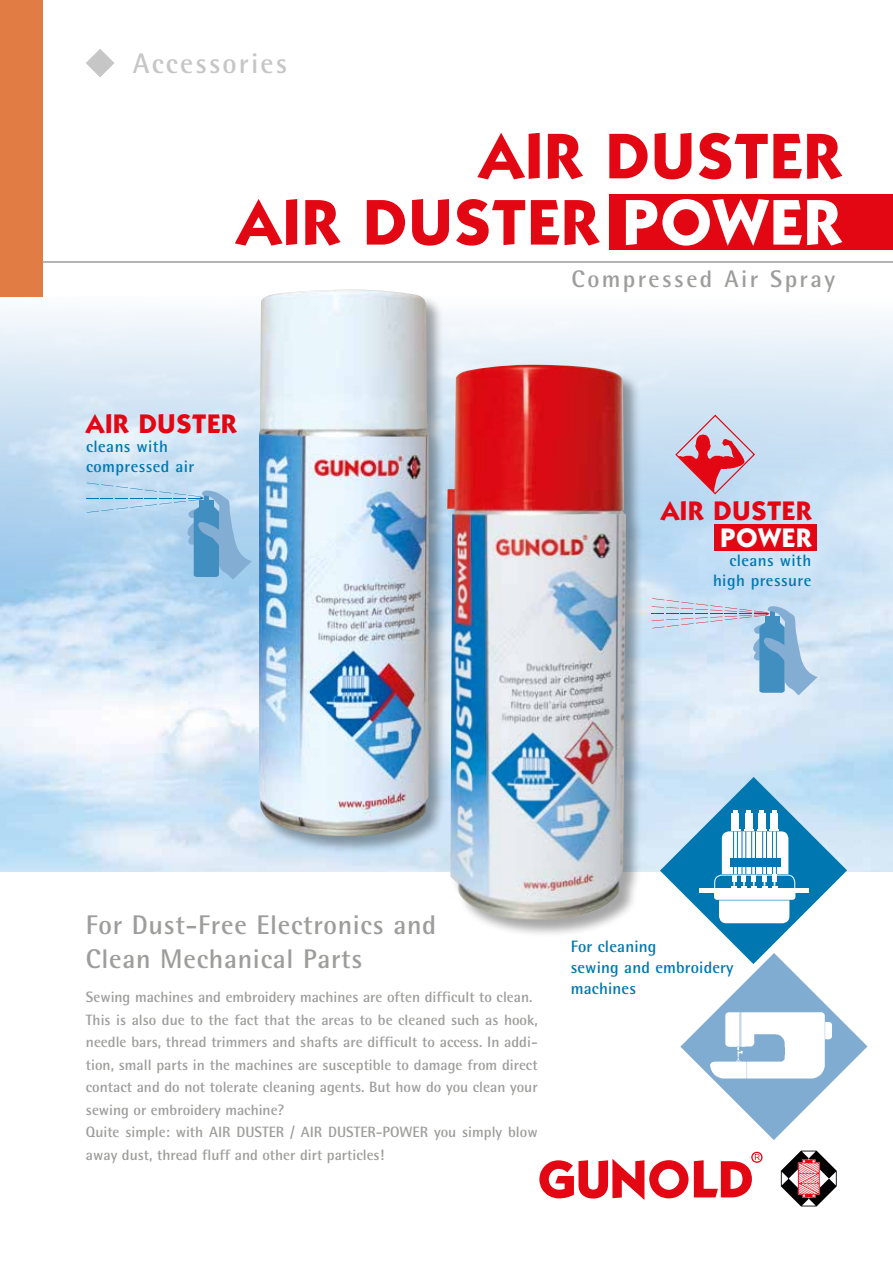
<style>
.page{position:relative;width:893px;height:1263px;background:#fff}
.page>*{position:absolute;margin:0;border:0;box-sizing:border-box;transform-origin:0 0}
.t1{font:700 64.8px/66.2px "Itc Kabel";letter-spacing:.035em;color:#e30613;text-align:right}
.t2{font:700 28.35px "Rotis Semi Sans";letter-spacing:.075em;color:#c6c6c6}
.t3{font:700 27px/34.5px "Rotis Semi Sans";letter-spacing:.025em;color:#9d9d9c}
.t4{font:700 27px "Itc Kabel";letter-spacing:.035em;color:#e30613}
.t5{font:700 27px "Itc Kabel";letter-spacing:.035em;color:#fff}
.t6{font:700 24px "Rotis Semi Sans";letter-spacing:.1em;color:#9d9d9c}
.t7{font:700 16.5px/19.5px "Rotis Semi Sans";letter-spacing:.025em;color:#0077b0}
.t8{font:700 15px/22.5px "Rotis Semi Sans";color:#9d9d9c}
.s1{color:#fff}
</style>
<div class="page">
<img style="left:0;top:312px;width:893px;height:559px">
<svg style="left:86px;top:49px;width:28px;height:28px"></svg>
<div style="left:0;top:0;width:43px;height:297px;background:#e07c44"></div>
<hr style="left:43px;top:261px;width:850px;height:2px;background:#9d9d9c">
<svg style="left:539px;top:1152px;width:223px;height:48px"></svg>
<svg style="left:781px;top:1150px;width:56px;height:56px"></svg>
<div style="left:610px;top:194px;width:283px;height:55px;background:#e30613"></div>
<svg style="left:674px;top:414px;width:82px;height:81px;background:#cca7ba"></svg>
<div style="left:714px;top:524px;width:102px;height:27px;background:#e30613"></div>
<div style="left:447px;top:364px;width:197px;height:574px;background:#000;opacity:.35"></div>
<img style="left:447px;top:365px;width:179px;height:556px">
<svg style="left:660px;top:777px;width:207px;height:363px"></svg>
<svg style="left:86px;top:483px;width:166px;height:96px;background:#a2c9e7"></svg>
<div style="left:259px;top:289px;width:188px;height:565px;background:#000;opacity:.35"></div>
<img style="left:259px;top:290px;width:170px;height:548px">
<svg style="left:651px;top:598px;width:167px;height:97px;background:#bbd2e9"></svg>
<h2 class="t2" style="left:133px;top:46px;width:156px">Accessories</h2>
<h1 class="t1" style="left:237px;top:123px;width:605px">AIR DUSTER<br>AIR DUSTER <span class="s1">POWER</span></h1>
<h3 class="t4" style="left:86px;top:407px;width:152px">AIR DUSTER</h3>
<p class="t7" style="left:86px;top:437px;width:110px">cleans with compressed air</p>
<h3 class="t6" style="left:572px;top:265px;width:265px">Compressed Air Spray</h3>
<h3 class="t4" style="left:661px;top:494px;width:152px">AIR DUSTER</h3>
<h3 class="t5" style="left:720px;top:521px;width:92px">POWER</h3>
<p class="t7" style="left:713px;top:551px;width:100px;text-align:right">cleans with high pressure</p>
<h3 class="t3" style="left:86px;top:907px;width:352px">For Dust-Free Electronics and<br>Clean Mechanical Parts</h3>
<p class="t8" style="left:86px;top:985px;width:453px">Sewing machines and embroidery machines are often difficult to clean.<br>This is also due to the fact that the areas to be cleaned such as hook, needle bars, thread trimmers and shafts are difficult to access. In addi&shy;tion, small parts in the machines are susceptible to damage from direct contact and do not tolerate cleaning agents. But how do you clean your sewing or embroidery machine?<br>Quite simple: with AIR DUSTER / AIR DUSTER-POWER you simply blow away dust, thread fluff and other dirt particles!</p>
<p class="t7" style="left:571px;top:936px;width:164px;line-height:21px">For cleaning<br>sewing and embroidery machines</p>
</div>
